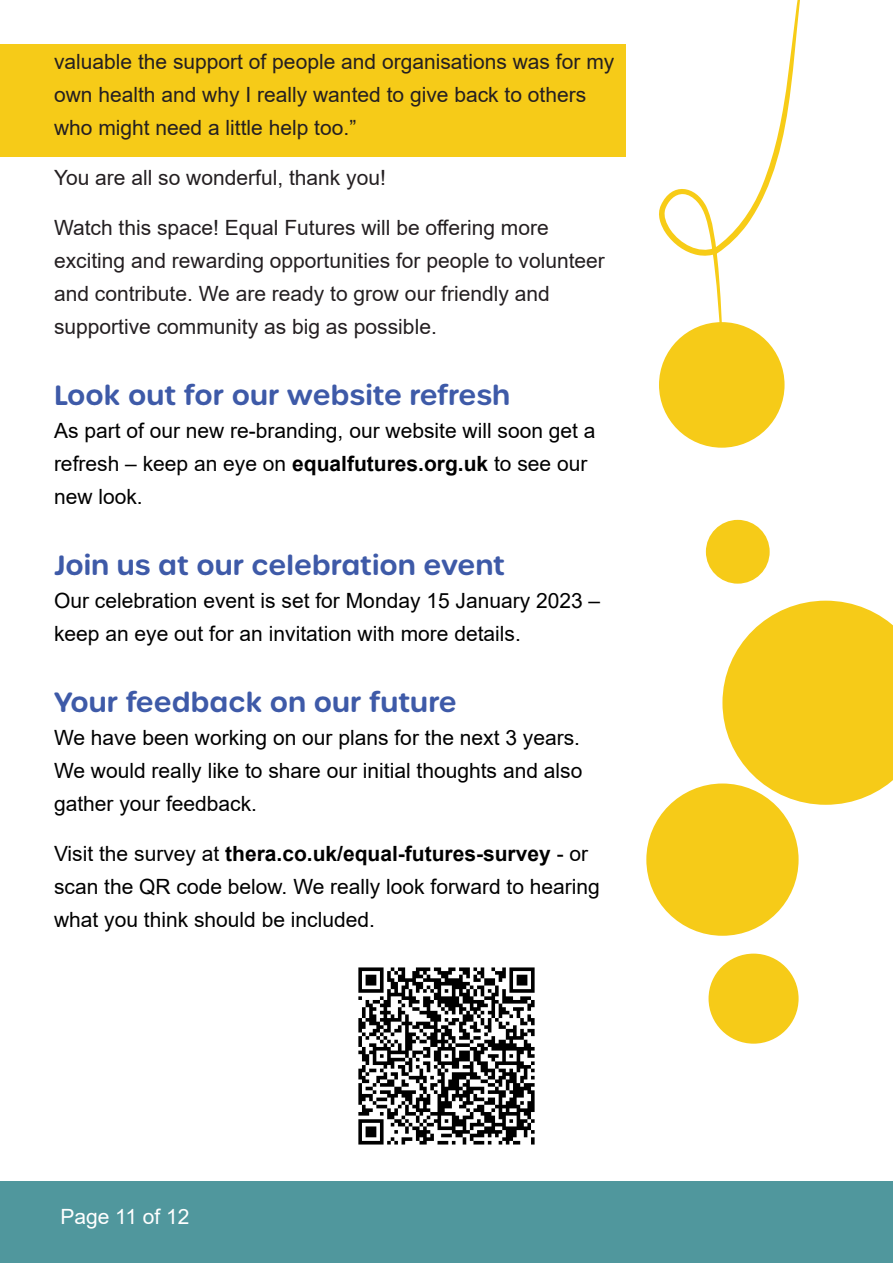
<style>
.page{position:relative;width:893px;height:1263px;background:#fff}
.page>*{position:absolute;margin:0;border:0;box-sizing:border-box;transform-origin:0 0}
.Heading_1{font:600 27px "Urbane Rounded";color:#3e5aa8}
.t1{font:21px/33px "Arial";color:#000}
.t2{font:21px/33px "Arial";color:#241f21}
.t3{font:21px "Arial";color:#fff}
.s1{font-weight:700}
</style>
<div class="page">
<div style="left:0;top:1181px;width:893px;height:82px;background:#50979d"></div>
<div style="left:0;top:44px;width:625px;height:113px;background:#f6cb18"></div>
<div style="left:646px;top:783px;width:153px;height:153px;background:#f6cb18;border-radius:50%"></div>
<div style="left:708px;top:954px;width:91px;height:90px;background:#f6cb18;border-radius:50%"></div>
<svg style="left:722px;top:601px;width:171px;height:204px"></svg>
<svg style="left:659px;top:0;width:141px;height:371px"></svg>
<div style="left:659px;top:322px;width:125px;height:126px;background:#f6cb18;border-radius:50%"></div>
<div style="left:706px;top:520px;width:64px;height:64px;background:#f6cb18;border-radius:50%"></div>
<img style="left:358px;top:967px;width:177px;height:178px">
<p class="t2" style="left:54px;top:45px;width:562px">valuable the support of people and organisations was for my own health and why I really wanted to give back to others who might need a little help too.”</p>
<p class="t2" style="left:54px;top:161px;width:333px">You are all so wonderful, thank you!</p>
<p class="t2" style="left:54px;top:211px;width:552px">Watch this space! Equal Futures will be offering more exciting and rewarding opportunities for people to volunteer and contribute. We are ready to grow our friendly and supportive community as big as possible.</p>
<p class="Heading_1" style="left:54px;top:377px;width:458px">Look out for our website refresh</p>
<p class="t1" style="left:54px;top:414px;width:543px">As part of our new re-branding, our website will soon get a refresh – keep an eye on <span class="s1">equalfutures.org.uk</span> to see our new look.</p>
<p class="Heading_1" style="left:54px;top:547px;width:453px">Join us at our celebration event</p>
<p class="t1" style="left:54px;top:584px;width:548px">Our celebration event is set for Monday 15 January 2023 – keep an eye out for an invitation with more details.</p>
<p class="Heading_1" style="left:54px;top:684px;width:404px">Your feedback on our future</p>
<p class="t1" style="left:54px;top:721px;width:530px;text-align:justify">We have been working on our plans for the next 3 years.<br>We would really like to share our initial thoughts and also gather your feedback.</p>
<p class="t1" style="left:54px;top:837px;width:547px">Visit the survey at <span class="s1">thera.co.uk/equal-futures-survey</span> - or scan the QR code below. We really look forward to hearing what you think should be included.</p>
<p class="t3" style="left:60px;top:1202px;width:131px">Page 11 of 12</p>
</div>
